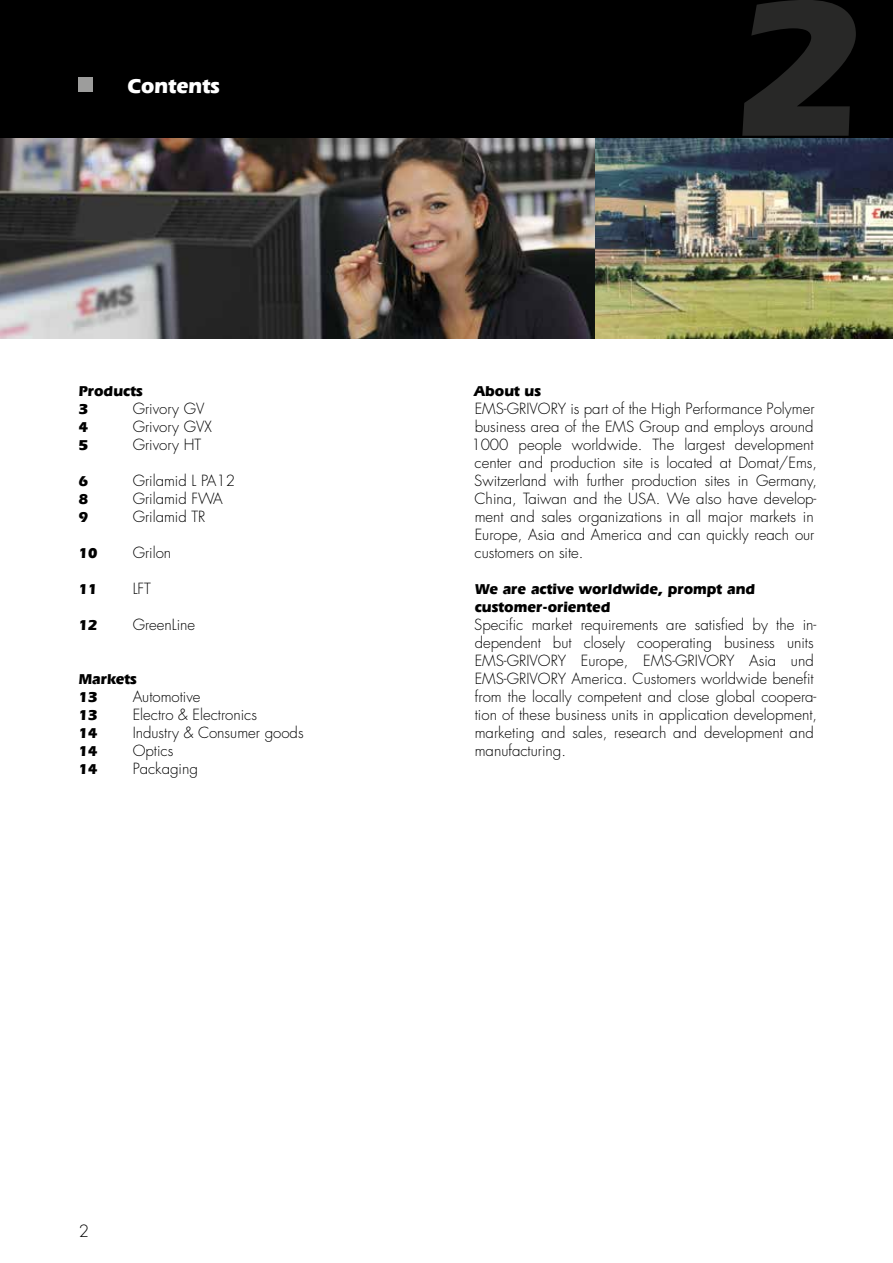
<style>
.page{position:relative;width:893px;height:1263px;background:#fff}
.page>*{position:absolute;margin:0;border:0;box-sizing:border-box;transform-origin:0 0}
.t1{font:700 201px "Eras IT Cby BT";color:#282827}
.t2{font:700 21px "Eras IT Cby BT";color:#fff}
.t3{font:300 16.5px "Futura";color:#000}
.t4{font:300 15px/18px "Futura";color:#000}
.t5{font:700 15px/18px "Eras IT Cby BT";color:#000}
</style>
<div class="page">
<div style="left:0;top:0;width:893px;height:138px;background:#000"></div>
<img style="left:0;top:138px;width:893px;height:200px">
<div style="left:79px;top:77px;width:14px;height:15px;background:#9d9d9c"></div>
<h2 class="t2" style="left:128px;top:73px;width:94px">Contents</h2>
<p class="t5" style="left:79px;top:382px;width:66px">Products<br>3</p>
<p class="t4" style="left:133px;top:400px;width:73px">Grivory GV</p>
<p class="t5" style="left:79px;top:418px;width:11px">4</p>
<p class="t4" style="left:133px;top:418px;width:81px">Grivory GVX</p>
<p class="t5" style="left:79px;top:436px;width:11px">5</p>
<p class="t4" style="left:133px;top:436px;width:70px">Grivory HT</p>
<p class="t5" style="left:79px;top:472px;width:11px">6</p>
<p class="t4" style="left:133px;top:472px;width:104px">Grilamid L PA12</p>
<p class="t5" style="left:79px;top:490px;width:11px">8</p>
<p class="t4" style="left:133px;top:490px;width:92px">Grilamid FWA</p>
<p class="t5" style="left:79px;top:508px;width:11px">9</p>
<p class="t4" style="left:133px;top:508px;width:74px">Grilamid TR</p>
<p class="t5" style="left:79px;top:544px;width:20px">10</p>
<p class="t4" style="left:133px;top:544px;width:40px">Grilon</p>
<p class="t5" style="left:79px;top:580px;width:20px">11</p>
<p class="t4" style="left:133px;top:580px;width:20px">LFT</p>
<p class="t5" style="left:79px;top:616px;width:20px">12</p>
<p class="t4" style="left:133px;top:616px;width:64px">GreenLine</p>
<p class="t5" style="left:79px;top:670px;width:60px">Markets<br>13</p>
<p class="t4" style="left:133px;top:688px;width:69px">Automotive</p>
<p class="t5" style="left:79px;top:706px;width:20px">13</p>
<p class="t4" style="left:133px;top:706px;width:126px">Electro &amp; Electronics</p>
<p class="t5" style="left:79px;top:724px;width:20px">14</p>
<p class="t4" style="left:133px;top:724px;width:172px">Industry &amp; Consumer goods</p>
<p class="t5" style="left:79px;top:742px;width:20px">14</p>
<p class="t4" style="left:133px;top:742px;width:42px">Optics</p>
<p class="t5" style="left:79px;top:760px;width:20px">14</p>
<p class="t4" style="left:133px;top:760px;width:67px">Packaging</p>
<h1 class="t1" style="left:739px;top:-56px;width:127px">2</h1>
<p class="t5" style="left:474px;top:382px;width:69px">About us</p>
<p class="t4" style="left:471px;top:400px;width:347px">EMS-GRIVORY is part of the High Performance Polymer business area of the EMS Group and employs around 1000 people worldwide. The largest development center and production site is located at Domat/Ems, Switzerland with further production sites in Germany, China, Taiwan and the USA. We also have develop&shy;ment and sales organizations in all major markets in Europe, Asia and America and can quickly reach our customers on site.</p>
<p class="t5" style="left:475px;top:580px;width:282px">We are active worldwide, prompt and customer-oriented</p>
<p class="t4" style="left:474px;top:616px;width:344px">Specific market requirements are satisfied by the in&shy;dependent but closely cooperating business units EMS-GRIVORY Europe, EMS-GRIVORY Asia und EMS-GRIVORY America. Customers worldwide benefit from the locally competent and close global coopera&shy;tion of these business units in application development, marketing and sales, research and development and manufacturing.</p>
<p class="t3" style="left:79px;top:1221px;width:12px">2</p>
</div>
